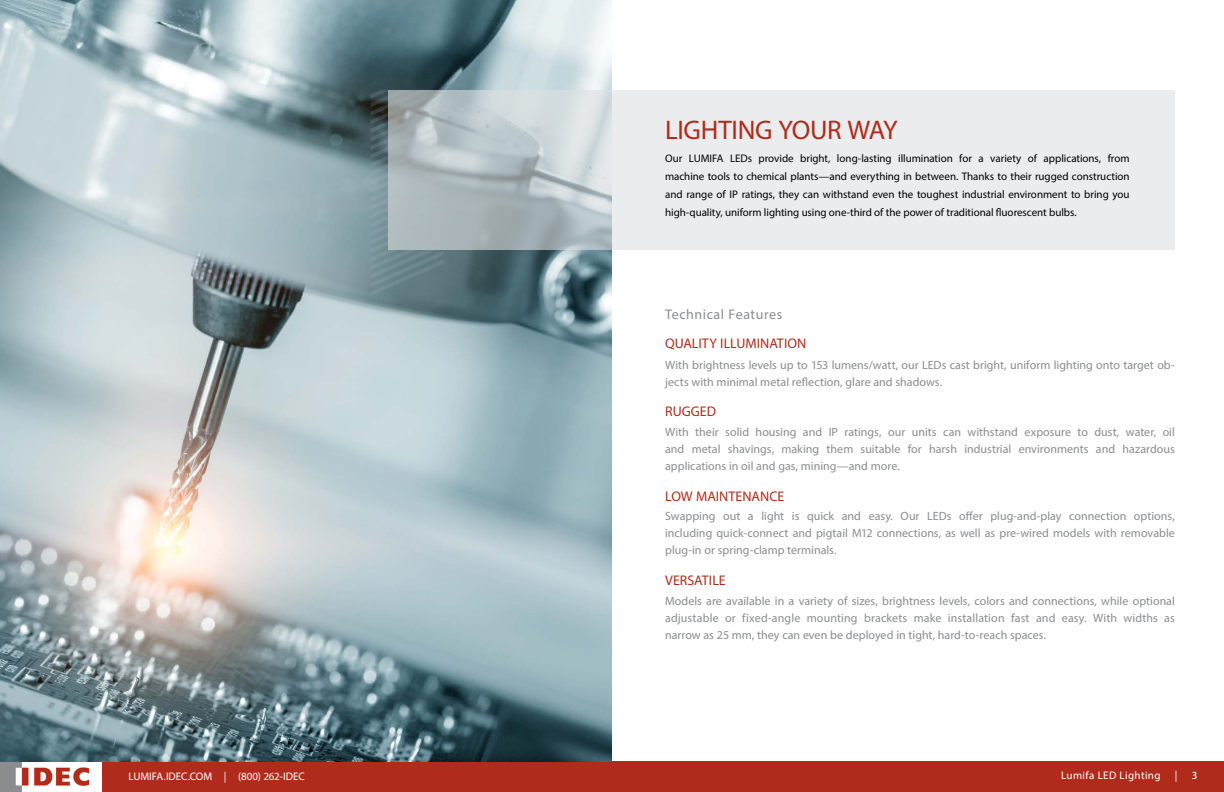
<style>
.page{position:relative;width:1224px;height:792px;background:#fff}
.page>*{position:absolute;margin:0;border:0;box-sizing:border-box;transform-origin:0 0}
.t1{font:27px "Myriad Pro";letter-spacing:-.01em;color:#b02b1b}
.t2{font:14px "Myriad Pro";color:#b02b1b}
.t3{font:14px "Myriad Pro";letter-spacing:.04em;color:#8a8c8e}
.t4{font:12px/17px "Myriad Pro";color:#8a8c8e;text-align:justify}
.t5{font:11px/18px "Myriad Pro";letter-spacing:-.005em;color:#000;text-align:justify}
.t6{font:11px "Myriad Pro";letter-spacing:.005em;color:#fff}
.t7{font:11px "Myriad Pro";letter-spacing:.035em;color:#fff}
</style>
<div class="page">
<div style="left:102px;top:762px;width:1122px;height:30px;background:#b02b1b"></div>
<img style="left:0;top:762px;width:88px;height:30px">
<img style="left:0;top:0;width:612px;height:762px">
<svg style="left:444px;top:90px;width:731px;height:160px;background:#dfe3e4"></svg>
<svg style="left:370px;top:90px;width:74px;height:206px;background:#909fa3"></svg>
<h1 class="t1" style="left:665px;top:119px;width:234px">LIGHTING YOUR WAY</h1>
<p class="t5" style="left:665px;top:150px;width:466px">Our LUMIFA LEDs provide bright, long-lasting illumination for a variety of applications, from machine tools to chemical plants—and everything in between. Thanks to their rugged construction and range of IP ratings, they can withstand even the toughest industrial environment to bring you high-quality, uniform lighting using one-third of the power of traditional fluorescent bulbs.</p>
<p class="t3" style="left:665px;top:308px;width:119px">Technical Features</p>
<p class="t2" style="left:665px;top:338px;width:143px">QUALITY ILLUMINATION</p>
<p class="t4" style="left:665px;top:358px;width:511px">With brightness levels up to 153 lumens/watt, our LEDs cast bright, uniform lighting onto target ob&shy;jects with minimal metal reflection, glare and shadows.</p>
<p class="t2" style="left:665px;top:406px;width:52px">RUGGED</p>
<p class="t4" style="left:665px;top:425px;width:511px">With their solid housing and IP ratings, our units can withstand exposure to dust, water, oil and metal shavings, making them suitable for harsh industrial environments and hazardous applications in oil and gas, mining—and more.</p>
<p class="t2" style="left:665px;top:490px;width:121px">LOW MAINTENANCE</p>
<p class="t4" style="left:665px;top:509px;width:511px">Swapping out a light is quick and easy. Our LEDs offer plug-and-play connection options, including quick-connect and pigtail M12 connections, as well as pre-wired models with removable plug-in or spring-clamp terminals.</p>
<p class="t2" style="left:665px;top:574px;width:62px">VERSATILE</p>
<p class="t4" style="left:665px;top:593px;width:511px">Models are available in a variety of sizes, brightness levels, colors and connections, while optional adjustable or fixed-angle mounting brackets make installation fast and easy. With widths as narrow as 25 mm, they can even be deployed in tight, hard-to-reach spaces.</p>
<p class="t6" style="left:129px;top:772px;width:178px">LUMIFA.IDEC.COM | (800) 262-IDEC</p>
<p class="t7" style="left:1061px;top:771px;width:101px">Lumifa LED Lighting</p>
<p class="t6" style="left:1175px;top:771px;width:4px">|</p>
<p class="t6" style="left:1192px;top:771px;width:7px">3</p>
</div>
